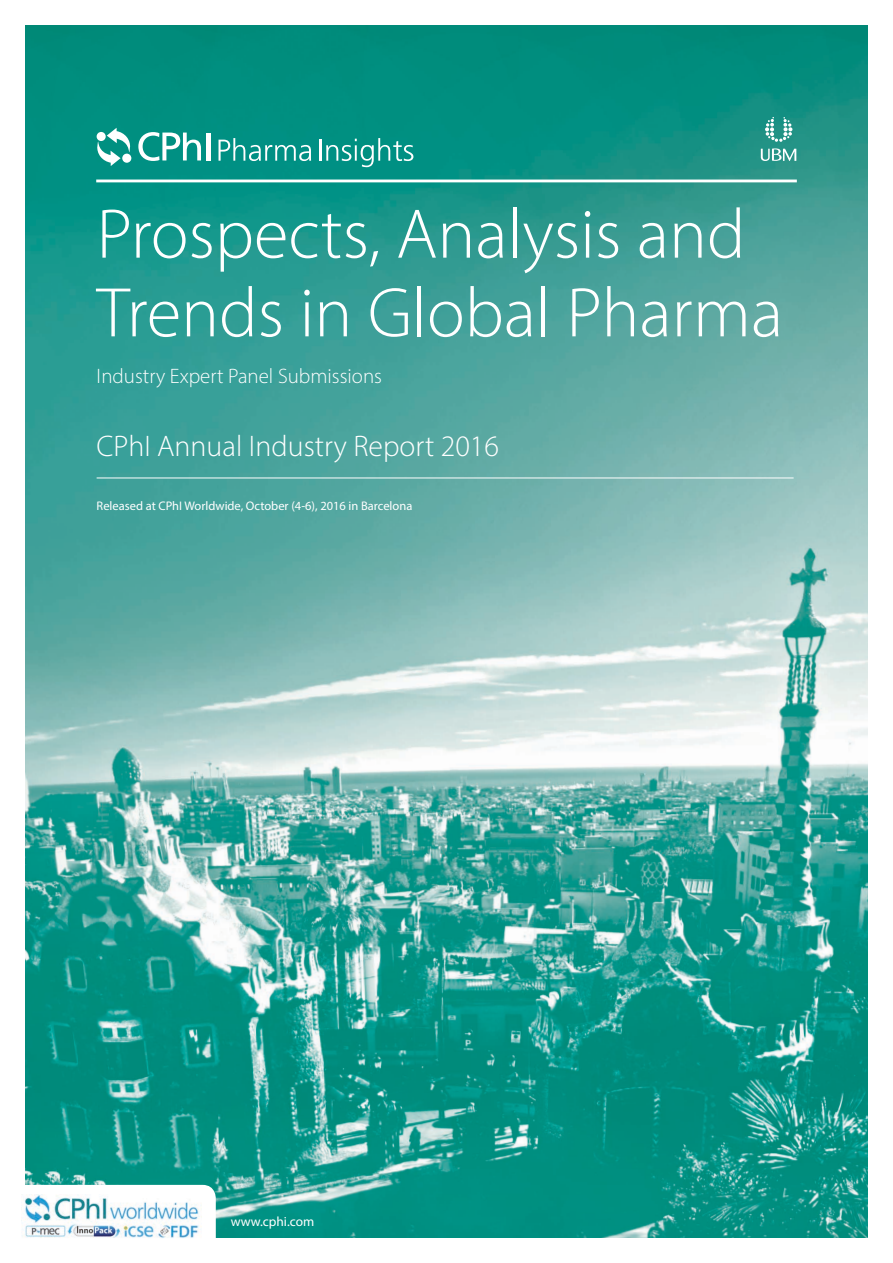
<style>
.page{position:relative;width:893px;height:1263px;background:#fff}
.page>*{position:absolute;margin:0;border:0;box-sizing:border-box;transform-origin:0 0}
.t1{font:300 70.8px/78.8px "Myriad Pro";color:#fff}
.t2{font:300 29.85px "Myriad Pro";color:#fff}
.t3{font:300 21px "Myriad Pro";color:#fff}
.t4{font:13.35px "Myriad Pro";color:#fff}
.t5{font:12.45px "Myriad Pro";color:#fff}
</style>
<div class="page">
<img style="left:26px;top:26px;width:841px;height:1211px">
<svg style="left:21px;top:1185px;width:195px;height:53px"></svg>
<hr style="left:97px;top:478px;width:697px;height:1px;background:#fff">
<hr style="left:96px;top:180px;width:701px;height:2px;background:#fff">
<svg style="left:95px;top:128px;width:106px;height:38px"></svg>
<hr style="left:206px;top:133px;width:4px;height:27px;background:#fff">
<svg style="left:219px;top:138px;width:92px;height:23px;background:#39a89f"></svg>
<hr style="left:320px;top:140px;width:2px;height:21px;background:#fff">
<svg style="left:326px;top:138px;width:87px;height:29px;background:#2fa499"></svg>
<svg style="left:761px;top:148px;width:35px;height:13px"></svg>
<svg style="left:765px;top:117px;width:27px;height:25px"></svg>
<img style="left:22px;top:1194px;width:179px;height:44px">
<h1 class="t1" style="left:97px;top:194px;width:688px">Prospects, Analysis and<br>Trends in Global Pharma</h1>
<h3 class="t3" style="left:97px;top:363px;width:287px">Industry Expert Panel Submissions</h3>
<h2 class="t2" style="left:97px;top:428px;width:404px">CPhI Annual Industry Report 2016</h2>
<p class="t5" style="left:97px;top:498px;width:317px">Released at CPhI Worldwide, October (4-6), 2016 in Barcelona</p>
<p class="t4" style="left:231px;top:1213px;width:85px">www.cphi.com</p>
</div>
